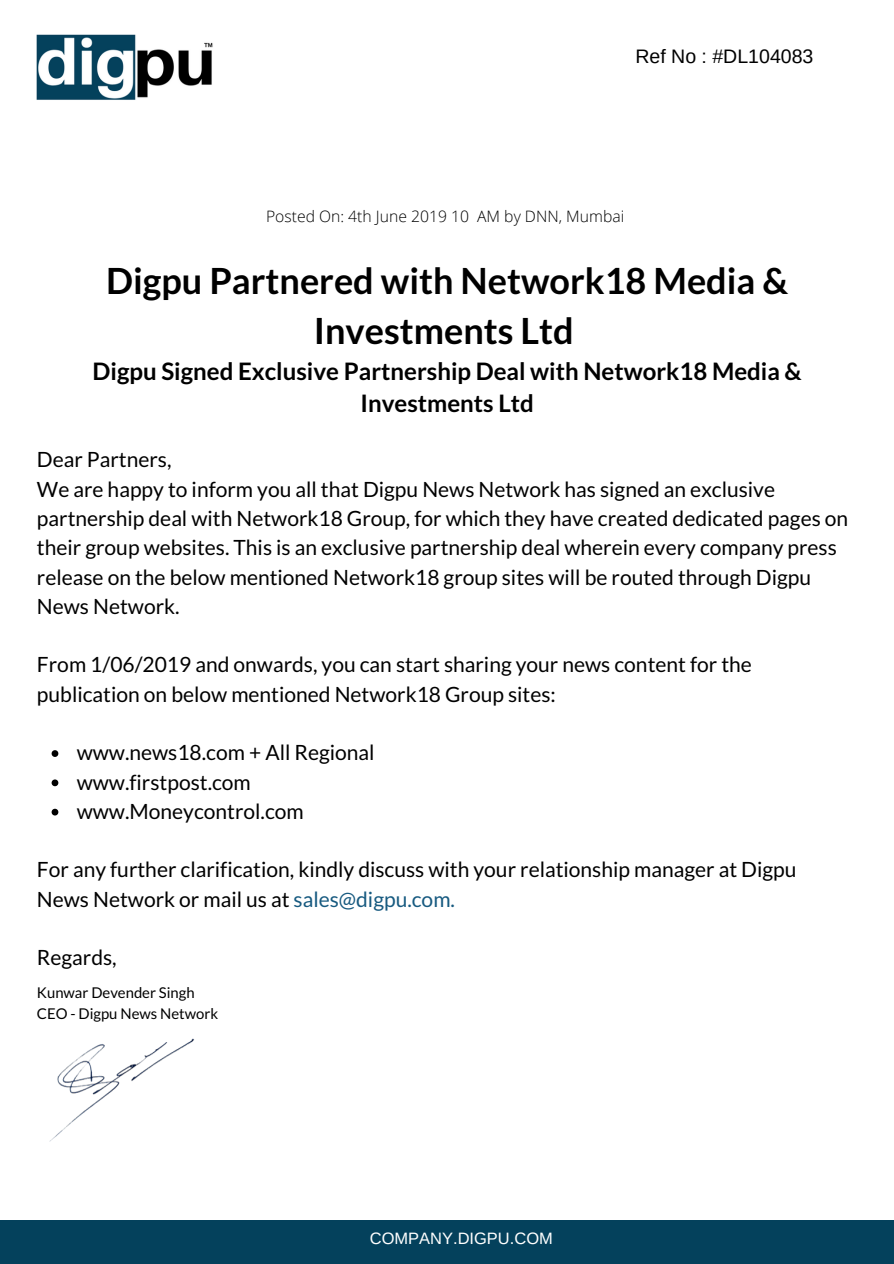
<style>
.page{position:relative;width:894px;height:1264px;background:#fff}
.page>*{position:absolute;margin:0;border:0;box-sizing:border-box;transform-origin:0 0}
.t1{font:700 36px/49.5px "Lato";color:#000;text-align:center}
.t2{font:700 24px "Lato";color:#000}
.t3{font:21px/29.2px "Lato";color:#000}
.t4{font:19.5px "Arimo";color:#000}
.t5{font:16.5px "Arimo";color:#fff}
.t6{font:300 15.75px "Open Sans";color:#000}
.t7{font:14.85px "Lato";color:#000}
.s1{color:#175a80}
</style>
<div class="page">
<div style="left:0;top:1220px;width:893px;height:43px;background:#04415c"></div>
<svg style="left:52px;top:750px;width:6px;height:7px"></svg>
<svg style="left:52px;top:779px;width:6px;height:7px"></svg>
<svg style="left:52px;top:808px;width:6px;height:7px"></svg>
<img style="left:49px;top:1038px;width:145px;height:104px">
<img style="left:37px;top:34px;width:176px;height:66px">
<p class="t4" style="left:635px;top:45px;width:179px">Ref No : #DL104083</p>
<p class="t6" style="left:266px;top:205px;width:359px">Posted On: 4th June 2019 10 AM by DNN, Mumbai</p>
<p class="t1" style="left:106px;top:255px;width:683px">Digpu Partnered with Network18 Media &amp;<br>Investments Ltd</p>
<p class="t2" style="left:93px;top:356px;width:710px">Digpu Signed Exclusive Partnership Deal with Network18 Media &amp;</p>
<p class="t2" style="left:360px;top:388px;width:175px">Investments Ltd</p>
<p class="t3" style="left:37px;top:444px;width:136px">Dear Partners,</p>
<p class="t3" style="left:37px;top:474px;width:812px">We are happy to inform you all that Digpu News Network has signed an exclusive partnership deal with Network18 Group, for which they have created dedicated pages on their group websites. This is an exclusive partnership deal wherein every company press release on the below mentioned Network18 group sites will be routed through Digpu News Network.</p>
<p class="t3" style="left:37px;top:649px;width:716px">From 1/06/2019 and onwards, you can start sharing your news content for the publication on below mentioned Network18 Group sites:</p>
<p class="t3" style="left:77px;top:737px;width:299px">www.news18.com + All Regional</p>
<p class="t3" style="left:77px;top:766px;width:176px">www.firstpost.com</p>
<p class="t3" style="left:77px;top:796px;width:228px">www.Moneycontrol.com</p>
<p class="t3" style="left:37px;top:854px;width:760px">For any further clarification, kindly discuss with your relationship manager at Digpu</p>
<p class="t3" style="left:37px;top:884px;width:419px">News Network or mail us at <span class="s1">sales@digpu.com.</span></p>
<p class="t3" style="left:37px;top:942px;width:81px">Regards,</p>
<p class="t7" style="left:37px;top:983px;width:159px">Kunwar Devender Singh</p>
<p class="t7" style="left:37px;top:1004px;width:183px">CEO - Digpu News Network</p>
<p class="t5" style="left:369px;top:1229px;width:184px">COMPANY.DIGPU.COM</p>
</div>
